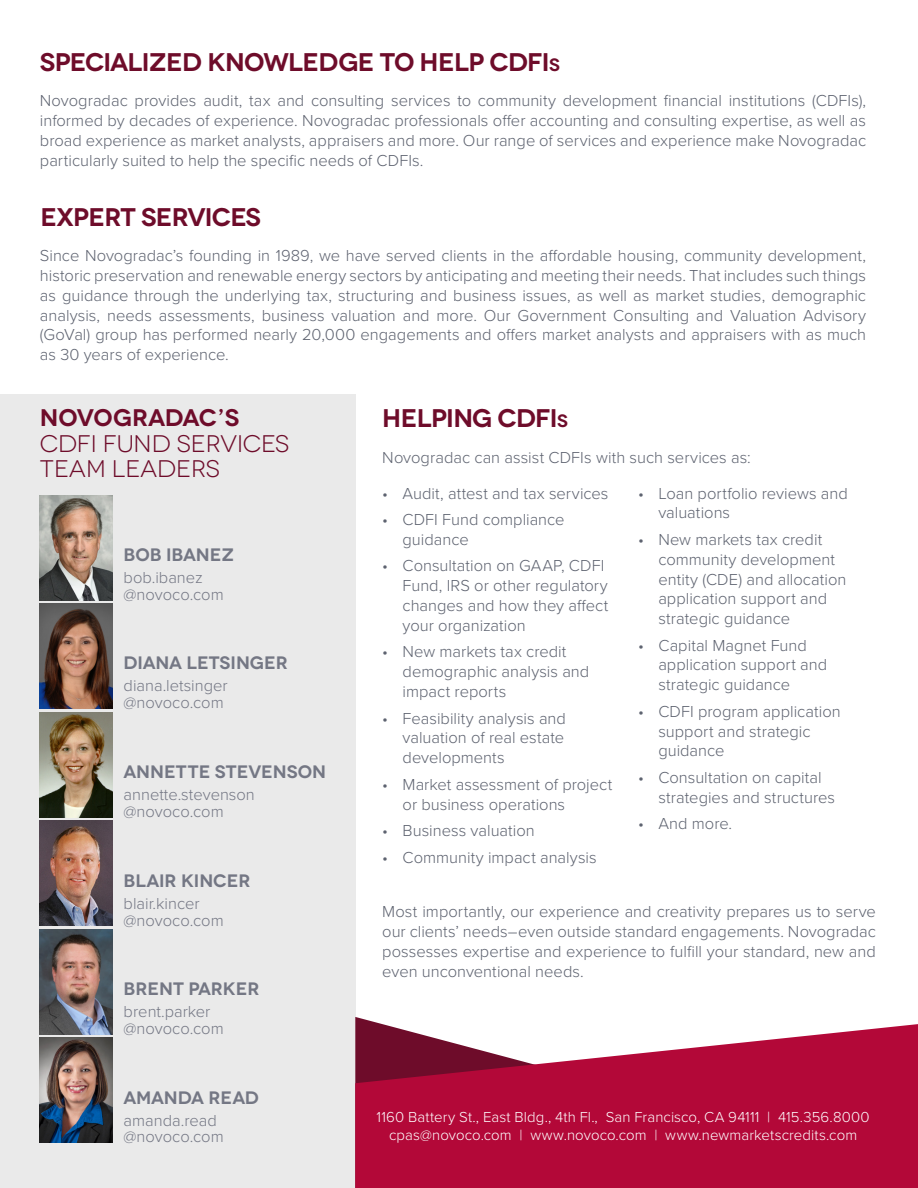
<style>
.page{position:relative;width:918px;height:1188px;background:#fff}
.page>*{position:absolute;margin:0;border:0;box-sizing:border-box;transform-origin:0 0}
.t1{font:600 25.5px "Novecentowide";letter-spacing:-.025em;color:#6e0c2a}
.t2{font:24px/25.5px "Novecentowide";letter-spacing:-.005em;color:#6e0c2a}
.t3{font:600 24px "Novecentowide";letter-spacing:-.015em;color:#6e0c2a}
.t4{font:600 18px "Novecentowide";color:#747784}
.t5{font:300 16.5px/19.8px "Proxima Nova";color:#5e6370}
.t6{font:300 16.5px/16.5px "Proxima Nova";color:#747784}
.t7{font:300 15px/18px "Proxima Nova";letter-spacing:.005em;color:#fff;text-align:center}
.s1{font-size:17.85px}
</style>
<div class="page">
<div style="left:0;top:394px;width:355px;height:794px;background:#eaeaea"></div>
<svg style="left:355px;top:1024px;width:563px;height:164px;background:#b7254e"></svg>
<img style="left:40px;top:1038px;width:73px;height:105px">
<img style="left:40px;top:929px;width:73px;height:105px">
<img style="left:40px;top:495px;width:73px;height:105px">
<img style="left:40px;top:821px;width:73px;height:105px">
<img style="left:40px;top:604px;width:73px;height:105px">
<img style="left:40px;top:712px;width:73px;height:105px">
<h1 class="t1" style="left:40px;top:47px;width:521px">SPECIALIZED KNOWLEDGE TO HELP CDFI<span class="s1">s</span></h1>
<p class="t5" style="left:40px;top:90px;width:828px;text-align:justify">Novogradac provides audit, tax and consulting services to community development financial institutions (CDFIs), informed by decades of experience. Novogradac professionals offer accounting and consulting expertise, as well as broad experience as market analysts, appraisers and more. Our range of services and experience make Novogradac particularly suited to help the specific needs of CDFIs.</p>
<h1 class="t1" style="left:40px;top:201px;width:222px">EXPERT SERVICES</h1>
<p class="t5" style="left:40px;top:245px;width:828px;text-align:justify">Since Novogradac’s founding in 1989, we have served clients in the affordable housing, community development, historic preservation and renewable energy sectors by anticipating and meeting their needs. That includes such things as guidance through the underlying tax, structuring and business issues, as well as market studies, demographic analysis, needs assessments, business valuation and more. Our Government Consulting and Valuation Advisory (GoVal) group has performed nearly 20,000 engagements and offers market analysts and appraisers with as much as 30 years of experience.</p>
<h2 class="t3" style="left:40px;top:403px;width:201px">NOVOGRADAC’S</h2>
<h2 class="t2" style="left:40px;top:431px;width:251px">CDFI FUND SERVICES<br>TEAM LEADERS</h2>
<p class="t4" style="left:124px;top:544px;width:112px">BOB IBANEZ</p>
<p class="t6" style="left:124px;top:569px;width:102px">bob.ibanez @novoco.com</p>
<p class="t4" style="left:124px;top:652px;width:166px">DIANA LETSINGER</p>
<p class="t6" style="left:124px;top:676px;width:106px">diana.letsinger @novoco.com</p>
<p class="t4" style="left:124px;top:761px;width:204px">ANNETTE STEVENSON</p>
<p class="t6" style="left:124px;top:786px;width:133px">annette.stevenson @novoco.com</p>
<p class="t4" style="left:124px;top:870px;width:128px">BLAIR KINCER</p>
<p class="t6" style="left:124px;top:894px;width:102px">blair.kincer @novoco.com</p>
<p class="t4" style="left:124px;top:978px;width:137px">BRENT PARKER</p>
<p class="t6" style="left:124px;top:1002px;width:102px">brent.parker @novoco.com</p>
<p class="t4" style="left:124px;top:1086px;width:137px">AMANDA READ</p>
<p class="t6" style="left:124px;top:1111px;width:102px">amanda.read @novoco.com</p>
<h1 class="t1" style="left:382px;top:403px;width:187px">HELPING CDFI<span class="s1">s</span></h1>
<p class="t5" style="left:382px;top:446px;width:370px">Novogradac can assist CDFIs with such services as:</p>
<p class="t5" style="left:382px;top:482px;width:228px">• Audit, attest and tax services</p>
<p class="t5" style="left:403px;top:509px;width:164px;text-indent:-20px">• CDFI Fund compliance guidance</p>
<p class="t5" style="left:403px;top:555px;width:207px;text-indent:-20px">• Consultation on GAAP, CDFI<br>Fund, IRS or other regulatory changes and how they affect your organization</p>
<p class="t5" style="left:403px;top:641px;width:188px;text-indent:-20px">• New markets tax credit demographic analysis and impact reports</p>
<p class="t5" style="left:403px;top:707px;width:165px;text-align:justify;text-indent:-20px">• Feasibility analysis and valuation of real estate developments</p>
<p class="t5" style="left:403px;top:773px;width:211px;text-indent:-20px">• Market assessment of project or business operations</p>
<p class="t5" style="left:382px;top:820px;width:154px">• Business valuation</p>
<p class="t5" style="left:382px;top:846px;width:216px">• Community impact analysis</p>
<p class="t5" style="left:658px;top:482px;width:191px;text-indent:-20px">• Loan portfolio reviews and valuations</p>
<p class="t5" style="left:658px;top:529px;width:190px;text-indent:-20px">• New markets tax credit community development entity (CDE) and allocation application support and strategic guidance</p>
<p class="t5" style="left:658px;top:634px;width:170px;text-indent:-20px">• Capital Magnet Fund application support and strategic guidance</p>
<p class="t5" style="left:658px;top:701px;width:184px;text-indent:-20px">• CDFI program application support and strategic guidance</p>
<p class="t5" style="left:658px;top:767px;width:178px;text-indent:-20px">• Consultation on capital strategies and structures</p>
<p class="t5" style="left:638px;top:813px;width:96px">• And more.</p>
<p class="t5" style="left:382px;top:901px;width:495px;text-align:justify">Most importantly, our experience and creativity prepares us to serve our clients’ needs–even outside standard engagements. Novogradac possesses expertise and experience to fulfill your standard, new and even unconventional needs.</p>
<p class="t7" style="left:377px;top:1107px;width:495px">1160 Battery St., East Bldg., 4th Fl., San Francisco, CA 94111 | 415.356.8000 cpas@novoco.com | www.novoco.com | www.newmarketscredits.com</p>
</div>
